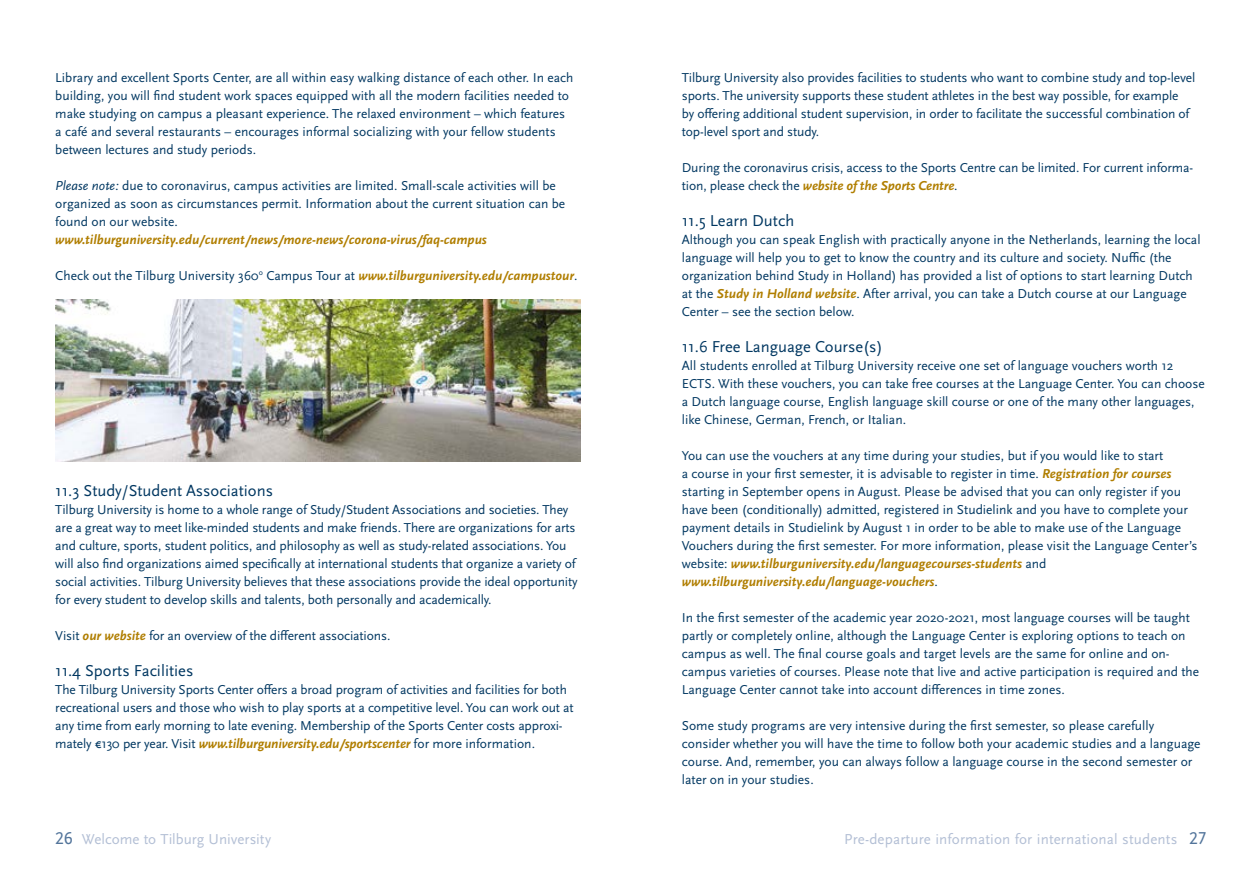
<style>
.page{position:relative;width:1259px;height:893px;background:#fff}
.page>*{position:absolute;margin:0;border:0;box-sizing:border-box;transform-origin:0 0}
.t1{font:16.5px "Scala Sans OT";color:#003761}
.t2{font:15px "Scala Sans OT";letter-spacing:.01em;color:#b3bfd5}
.t3{font:13.5px/18px "Scala Sans OT";color:#003761}
.t4{font:italic 700 13.5px "Scala Sans OT";color:#b07e00}
.s1{font-style:italic}
.s2{font-weight:700;font-style:italic;color:#b07e00}
.s3{font-family:"Scala Sans Caps";font-size:18px;color:#53759b}
</style>
<div class="page">
<img style="left:55px;top:299px;width:525px;height:162px">
<p class="t3" style="left:55px;top:69px;width:519px">Library and excellent Sports Center, are all within easy walking distance of each other. In each building, you will find student work spaces equipped with all the modern facilities needed to make studying on campus a pleasant experience. The relaxed environment – which features a café and several restaurants – encourages informal socializing with your fellow students between lectures and study periods.</p>
<p class="t3" style="left:55px;top:177px;width:511px"><span class="s1">Please note:</span> due to coronavirus, campus activities are limited. Small-scale activities will be organized as soon as circumstances permit. Information about the current situation can be found on our website.</p>
<p class="t4" style="left:55px;top:232px;width:433px">www.tilburguniversity.edu/current/news/more-news/corona-virus/faq-campus</p>
<p class="t3" style="left:55px;top:267px;width:524px">Check out the Tilburg University 360<sup>o</sup> Campus Tour at <span class="s2">www.tilburguniversity.edu/campustour</span>.</p>
<p class="t1" style="left:55px;top:482px;width:219px">11.3 Study/Student Associations</p>
<p class="t3" style="left:55px;top:501px;width:524px">Tilburg University is home to a whole range of Study/Student Associations and societies. They are a great way to meet like-minded students and make friends. There are organizations for arts and culture, sports, student politics, and philosophy as well as study-related associations. You will also find organizations aimed specifically at international students that organize a variety of social activities. Tilburg University believes that these associations provide the ideal opportunity for every student to develop skills and talents, both personally and academically.</p>
<p class="t3" style="left:55px;top:627px;width:337px">Visit <span class="s2">our website</span> for an overview of the different associations.</p>
<p class="t1" style="left:55px;top:662px;width:140px">11.4 Sports Facilities</p>
<p class="t3" style="left:55px;top:681px;width:520px">The Tilburg University Sports Center offers a broad program of activities and facilities for both recreational users and those who wish to play sports at a competitive level. You can work out at any time from early morning to late evening. Membership of the Sports Center costs approxi&shy;mately €130 per year. Visit <span class="s2">www.tilburguniversity.edu/sportscenter</span> for more information.</p>
<p class="t3" style="left:682px;top:69px;width:515px">Tilburg University also provides facilities to students who want to combine study and top-level sports. The university supports these student athletes in the best way possible, for example<br>by offering additional student supervision, in order to facilitate the successful combination of top-level sport and study.</p>
<p class="t3" style="left:682px;top:159px;width:513px">During the coronavirus crisis, access to the Sports Centre can be limited. For current informa&shy;tion, please check the <span class="s2">website of the Sports Centre</span>.</p>
<p class="t1" style="left:682px;top:212px;width:114px">11.5 Learn Dutch</p>
<p class="t3" style="left:682px;top:231px;width:520px">Although you can speak English with practically anyone in the Netherlands, learning the local language will help you to get to know the country and its culture and society. Nuffic (the organization behind Study in Holland) has provided a list of options to start learning Dutch at the <span class="s2">Study in Holland website</span>. After arrival, you can take a Dutch course at our Language Center – see the section below.</p>
<p class="t1" style="left:682px;top:338px;width:202px">11.6 Free Language Course(s)</p>
<p class="t3" style="left:682px;top:357px;width:524px">All students enrolled at Tilburg University receive one set of language vouchers worth 12<br>ECTS. With these vouchers, you can take free courses at the Language Center. You can choose a Dutch language course, English language skill course or one of the many other languages, like Chinese, German, French, or Italian.</p>
<p class="t3" style="left:682px;top:447px;width:517px">You can use the vouchers at any time during your studies, but if you would like to start<br>a course in your first semester, it is advisable to register in time. <span class="s2">Registration for courses </span>starting in September opens in August. Please be advised that you can only register if you have been (conditionally) admitted, registered in Studielink and you have to complete your payment details in Studielink by August 1 in order to be able to make use of the Language Vouchers during the first semester. For more information, please visit the Language Center’s website: <span class="s2">www.tilburguniversity.edu/languagecourses-students</span> and <span class="s2">www.tilburguniversity.edu/language-vouchers</span>.</p>
<p class="t3" style="left:682px;top:609px;width:519px">In the first semester of the academic year 2020-2021, most language courses will be taught partly or completely online, although the Language Center is exploring options to teach on campus as well. The final course goals and target levels are the same for online and on&shy;campus varieties of courses. Please note that live and active participation is required and the Language Center cannot take into account differences in time zones.</p>
<p class="t3" style="left:682px;top:717px;width:520px">Some study programs are very intensive during the first semester, so please carefully consider whether you will have the time to follow both your academic studies and a language course. And, remember, you can always follow a language course in the second semester or later on in your studies.</p>
<p class="t2" style="left:55px;top:831px;width:217px"><span class="s3">26</span> Welcome to Tilburg University</p>
<p class="t2" style="left:844px;top:831px;width:364px">Pre-departure information for international students <span class="s3">27</span></p>
</div>
